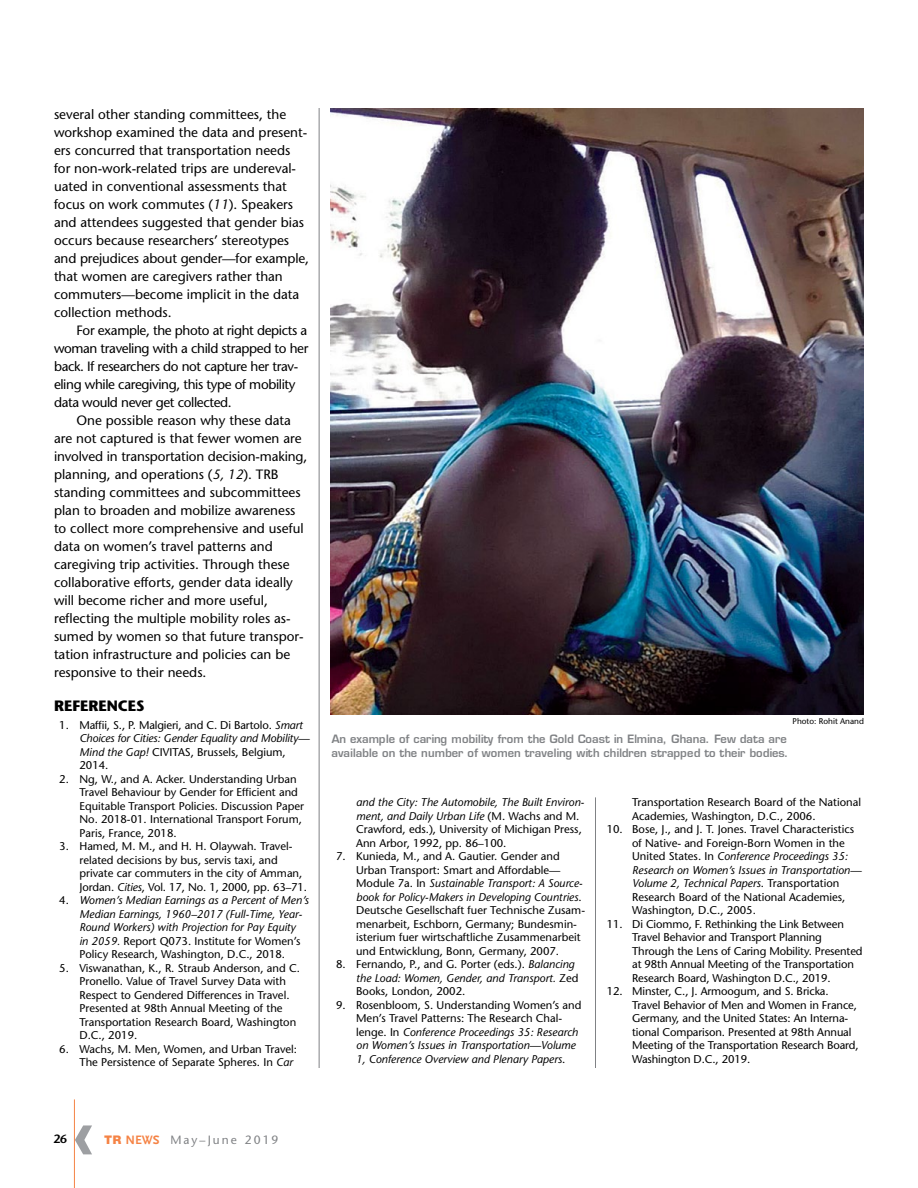
<style>
.page{position:relative;width:918px;height:1188px;background:#fff}
.page>*{position:absolute;margin:0;border:0;box-sizing:border-box;transform-origin:0 0}
.t1{font:700 70.5px "Frutiger";color:#9d9fa2}
.t2{font:700 15px "Stone Sans";color:#000}
.t3{font:13.5px/18px "Stone Sans";color:#000}
.t4{font:13.5px/18px "Stone Sans";letter-spacing:-.025em;color:#000}
.t5{font:12px "Stone Sans";letter-spacing:.17em;color:#808285}
.t6{font:600 12px "Stone Sans";color:#000}
.t7{font:11.25px/13.5px "Stone Sans";color:#000}
.t8{font:italic 11.25px/13.5px "Stone Sans";color:#000}
.t9{font:600 11.25px/13.5px "Eurostile";color:#808285}
.t10{font:8.25px "Stone Sans";color:#000}
.s1{font-style:italic}
.s2{font-style:normal}
.s3{font-family:"Nimbus San Nov D Blac";font-size:12.75px;color:#f58345}
.s4{font-family:"Scala Sans";font-weight:700;font-size:12.75px;color:#f58345}
</style>
<div class="page">
<hr style="left:595px;top:797px;width:1px;height:271px;background:#808285">
<hr style="left:319px;top:108px;width:1px;height:960px;background:#808285">
<hr style="left:74px;top:1099px;width:1px;height:89px;background:#f58345">
<img style="left:331px;top:108px;width:533px;height:606px">
<p class="t3" style="left:54px;top:105px;width:257px">several other standing committees, the workshop examined the data and present&shy;ers concurred that transportation needs for non-work-related trips are undereval&shy;uated in conventional assessments that focus on work commutes (<span class="s1">11</span>). Speakers and attendees suggested that gender bias occurs because researchers’ stereotypes and prejudices about gender—for example, that women are caregivers rather than commuters—become implicit in the data collection methods.</p>
<p class="t4" style="left:54px;top:321px;width:256px;text-indent:23px">For example, the photo at right depicts a woman traveling with a child strapped to her back. If researchers do not capture her trav&shy;eling while caregiving, this type of mobility data would never get collected.</p>
<p class="t3" style="left:54px;top:411px;width:255px;text-indent:23px">One possible reason why these data are not captured is that fewer women are involved in transportation decision-making, planning, and operations (<span class="s1">5, 12</span>). TRB standing committees and subcommittees plan to broaden and mobilize awareness to collect more comprehensive and useful data on women’s travel patterns and caregiving trip activities. Through these collaborative efforts, gender data ideally will become richer and more useful, reflecting the multiple mobility roles as&shy;sumed by women so that future transpor&shy;tation infrastructure and policies can be responsive to their needs.</p>
<h2 class="t2" style="left:54px;top:696px;width:92px">REFERENCES</h2>
<p class="t7" style="left:79px;top:718px;width:232px;text-indent:-20px">1. Maffii, S., P. Malgieri, and C. Di Bartolo. <span class="s1">Smart Choices for Cities: Gender Equality and Mobility— Mind the Gap!</span> CIVITAS, Brussels, Belgium, 2014.</p>
<p class="t7" style="left:79px;top:772px;width:226px;text-indent:-20px">2. Ng, W., and A. Acker. Understanding Urban Travel Behaviour by Gender for Efficient and Equitable Transport Policies. Discussion Paper No. 2018-01. International Transport Forum, Paris, France, 2018.</p>
<p class="t7" style="left:79px;top:840px;width:229px;text-indent:-20px">3. Hamed, M. M., and H. H. Olaywah. Travel&shy;related decisions by bus, servis taxi, and private car commuters in the city of Amman, Jordan. <span class="s1">Cities</span>, Vol. 17, No. 1, 2000, pp. 63–71.</p>
<p class="t8" style="left:79px;top:894px;width:231px;text-indent:-20px"><span class="s2">4.</span> Women’s Median Earnings as a Percent of Men’s Median Earnings, 1960–2017 (Full-Time, Year-Round Workers) with Projection for Pay Equity<br>in 2059. <span class="s2">Report Q073. Institute for Women’s Policy Research, Washington, D.C., 2018.</span></p>
<p class="t7" style="left:79px;top:961px;width:222px;text-indent:-20px">5. Viswanathan, K., R. Straub Anderson, and C.<br>Pronello. Value of Travel Survey Data with Respect to Gendered Differences in Travel.<br>Presented at 98th Annual Meeting of the Transportation Research Board, Washington D.C., 2019.</p>
<p class="t7" style="left:79px;top:1042px;width:219px;text-indent:-20px">6. Wachs, M. Men, Women, and Urban Travel:<br>The Persistence of Separate Spheres. In <span class="s1">Car</span></p>
<p class="t10" style="left:793px;top:716px;width:73px">Photo: Rohit Anand</p>
<p class="t9" style="left:331px;top:732px;width:459px">An example of caring mobility from the Gold Coast in Elmina, Ghana. Few data are available on the number of women traveling with children strapped to their bodies.</p>
<p class="t7" style="left:356px;top:796px;width:230px"><span class="s1">and the City: The Automobile, The Built Environ&shy;ment, and Daily Urban Life</span> (M. Wachs and M.<br>Crawford, eds.), University of Michigan Press, Ann Arbor, 1992, pp. 86–100.</p>
<p class="t7" style="left:356px;top:850px;width:230px;text-indent:-20px">7. Kunieda, M., and A. Gautier. Gender and Urban Transport: Smart and Affordable— Module 7a. In <span class="s1">Sustainable Transport: A Source&shy;book for Policy-Makers in Developing Countries</span>.<br>Deutsche Gesellschaft fuer Technische Zusam&shy;menarbeit, Eschborn, Germany; Bundesmin&shy;isterium fuer wirtschaftliche Zusammenarbeit und Entwicklung, Bonn, Germany, 2007.</p>
<p class="t7" style="left:356px;top:958px;width:224px;text-indent:-20px">8. Fernando, P., and G. Porter (eds.). <span class="s1">Balancing the Load: Women, Gender, and Transport.</span> Zed<br>Books, London, 2002.</p>
<p class="t8" style="left:356px;top:998px;width:227px;text-indent:-20px"><span class="s2">9. Rosenbloom, S. Understanding Women’s and Men’s Travel Patterns: The Research Chal&shy;lenge. In</span> Conference Proceedings 35: Research on Women’s Issues in Transportation—Volume 1, Conference Overview and Plenary Papers<span class="s2">.</span></p>
<p class="t7" style="left:632px;top:796px;width:230px">Transportation Research Board of the National<br>Academies, Washington, D.C., 2006.</p>
<p class="t7" style="left:632px;top:823px;width:231px;text-indent:-25px">10. Bose, J., and J. T. Jones. Travel Characteristics of Native- and Foreign-Born Women in the United States. In <span class="s1">Conference Proceedings 35:<br>Research on Women’s Issues in Transportation— Volume 2, Technical Papers</span>. Transportation Research Board of the National Academies, Washington, D.C., 2005.</p>
<p class="t7" style="left:632px;top:917px;width:232px;text-indent:-25px">11. Di Ciommo, F. Rethinking the Link Between Travel Behavior and Transport Planning Through the Lens of Caring Mobility. Presented at 98th Annual Meeting of the Transportation Research Board, Washington D.C., 2019.</p>
<p class="t7" style="left:632px;top:985px;width:228px;text-indent:-25px">12. Minster, C., J. Armoogum, and S. Bricka.<br>Travel Behavior of Men and Women in France, Germany, and the United States: An Interna&shy;tional Comparison. Presented at 98th Annual Meeting of the Transportation Research Board, Washington D.C., 2019.</p>
<p class="t6" style="left:53px;top:1131px;width:15px">26</p>
<h1 class="t1" style="left:71px;top:1093px;width:25px">‹</h1>
<p class="t5" style="left:105px;top:1132px;width:175px"><span class="s3">TR</span> <span class="s4">NEWS</span> May–June 2019</p>
</div>
